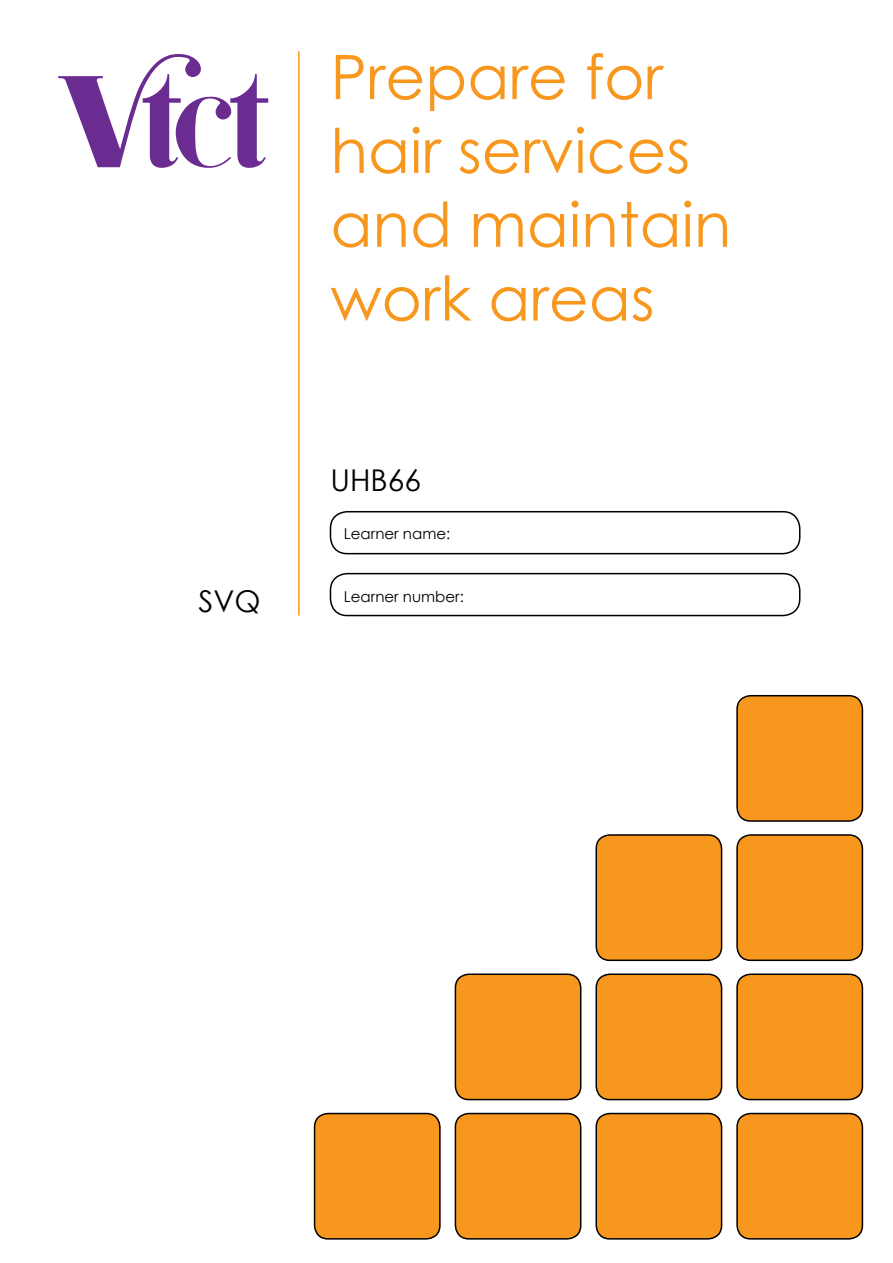
<style>
.page{position:relative;width:893px;height:1263px;background:#fff}
.page>*{position:absolute;margin:0;border:0;box-sizing:border-box;transform-origin:0 0}
.t1{font:61.5px/73.8px "Century Gothic";color:#f8971d}
.t2{font:30px "Century Gothic";color:#000}
.t3{font:15px "Century Gothic";color:#000}
</style>
<div class="page">
<div style="left:737px;top:1113px;width:125px;height:126px;background:#f8971d;border-radius:14px"></div>
<div style="left:736px;top:1113px;width:127px;height:126px;border:2px solid #000;border-radius:14px"></div>
<div style="left:455px;top:1113px;width:126px;height:126px;background:#f8971d;border-radius:14px"></div>
<div style="left:455px;top:1113px;width:126px;height:126px;border:2px solid #000;border-radius:14px"></div>
<div style="left:596px;top:1113px;width:126px;height:126px;background:#f8971d;border-radius:14px"></div>
<div style="left:595px;top:1113px;width:127px;height:126px;border:2px solid #000;border-radius:14px"></div>
<div style="left:315px;top:1113px;width:125px;height:126px;background:#f8971d;border-radius:14px"></div>
<div style="left:314px;top:1113px;width:127px;height:126px;border:2px solid #000;border-radius:14px"></div>
<div style="left:737px;top:974px;width:125px;height:125px;background:#f8971d;border-radius:14px"></div>
<div style="left:736px;top:973px;width:127px;height:127px;border:2px solid #000;border-radius:14px"></div>
<div style="left:455px;top:974px;width:126px;height:125px;background:#f8971d;border-radius:14px"></div>
<div style="left:455px;top:973px;width:126px;height:127px;border:2px solid #000;border-radius:14px"></div>
<div style="left:596px;top:974px;width:126px;height:125px;background:#f8971d;border-radius:14px"></div>
<div style="left:595px;top:973px;width:127px;height:127px;border:2px solid #000;border-radius:14px"></div>
<div style="left:737px;top:835px;width:125px;height:125px;background:#f8971d;border-radius:14px"></div>
<div style="left:736px;top:834px;width:127px;height:127px;border:2px solid #000;border-radius:14px"></div>
<div style="left:596px;top:835px;width:126px;height:125px;background:#f8971d;border-radius:14px"></div>
<div style="left:595px;top:834px;width:127px;height:127px;border:2px solid #000;border-radius:14px"></div>
<div style="left:737px;top:696px;width:125px;height:125px;background:#f8971d;border-radius:14px"></div>
<div style="left:736px;top:695px;width:127px;height:127px;border:2px solid #000;border-radius:14px"></div>
<div style="left:330px;top:511px;width:470px;height:43px;border:2px solid #000;border-radius:17px"></div>
<div style="left:330px;top:573px;width:470px;height:43px;border:2px solid #000;border-radius:17px"></div>
<hr style="left:298px;top:51px;width:2px;height:564px;background:#f8971d">
<svg style="left:58px;top:54px;width:210px;height:114px"></svg>
<p class="t2" style="left:199px;top:580px;width:64px">SVQ</p>
<p class="t1" style="left:330px;top:39px;width:402px">Prepare for hair services and maintain work areas</p>
<p class="t2" style="left:330px;top:459px;width:92px">UHB66</p>
<p class="t3" style="left:344px;top:523px;width:108px">Learner name:</p>
<p class="t3" style="left:344px;top:586px;width:121px">Learner number:</p>
</div>
